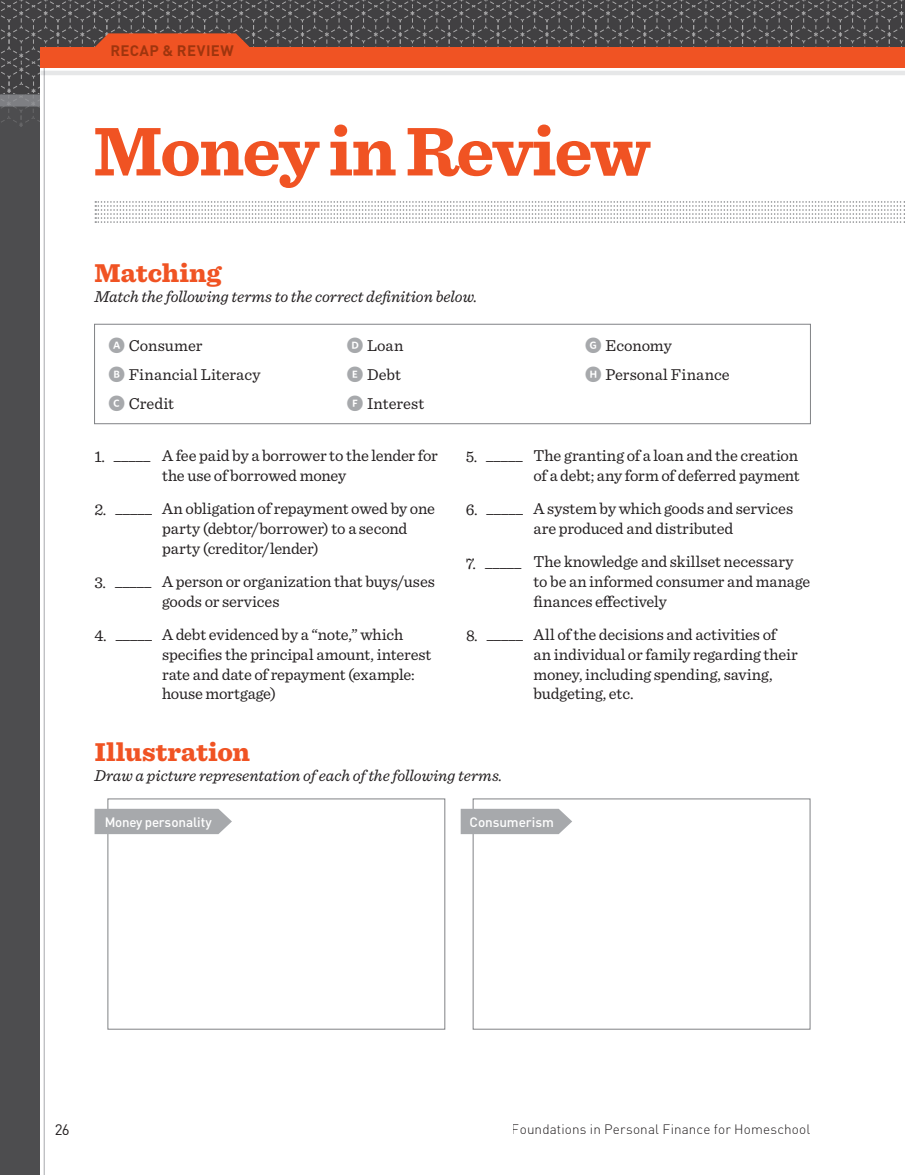
<style>
.page{position:relative;width:905px;height:1175px;background:#fff}
.page>*{position:absolute;margin:0;border:0;box-sizing:border-box;transform-origin:0 0}
.t1{font:700 72px "Sentinel";letter-spacing:-.025em;color:#f05323}
.t2{font:900 27px "Sentinel";color:#f05323}
.t3{font:16.5px/19.8px "Sentinel";letter-spacing:-.01em;color:#231f20}
.t4{font:italic 16.5px "Sentinel";letter-spacing:-.005em;color:#231f20}
.t5{font:700 15px "DIN Pro";letter-spacing:.025em;color:#9f350e}
.t6{font:15px "DIN Pro";color:#231f20}
.t7{font:300 13.5px "DIN Pro";letter-spacing:.01em;color:#231f20}
.t8{font:500 13.5px "DIN Pro";letter-spacing:-.01em;color:#fff}
.s1{font-family:"Whitney Index Black Round Bd";color:#a7a9ac}
</style>
<div class="page">
<div style="left:0;top:94px;width:196px;height:1080px;background:#4d4d4f"></div>
<div style="left:40px;top:47px;width:864px;height:1127px;background:#fff"></div>
<svg style="left:95px;top:201px;width:810px;height:22px"></svg>
<div style="left:94px;top:324px;width:716px;height:100px;border:1px solid #808285"></div>
<div style="left:107px;top:798px;width:338px;height:231px;border:1px solid #808285"></div>
<div style="left:472px;top:798px;width:338px;height:231px;border:1px solid #808285"></div>
<svg style="left:94px;top:808px;width:138px;height:26px;background:#aeb0b2"></svg>
<svg style="left:460px;top:808px;width:112px;height:26px;background:#afb0b3"></svg>
<hr style="left:44px;top:47px;width:1px;height:1127px;background:#a7a9ac">
<svg style="left:0;top:0;width:904px;height:128px"></svg>
<hr style="left:40px;top:71px;width:864px;height:4px;background:#e6e7e8">
<p class="t5" style="left:110px;top:40px;width:125px">RECAP &amp; REVIEW</p>
<h1 class="t1" style="left:93px;top:95px;width:559px">Money in Review</h1>
<h2 class="t2" style="left:94px;top:251px;width:128px">Matching</h2>
<p class="t4" style="left:94px;top:284px;width:384px">Match the following terms to the correct definition below.</p>
<p class="t3" style="left:108px;top:330px;width:154px;line-height:28.8px"><span class="s1">A</span> Consumer<br><span class="s1">B</span> Financial Literacy<br><span class="s1">C</span> Credit</p>
<p class="t3" style="left:347px;top:330px;width:79px;line-height:28.8px"><span class="s1">D</span> Loan<br><span class="s1">E</span> Debt<br><span class="s1">F</span> Interest</p>
<p class="t3" style="left:585px;top:330px;width:146px;line-height:28.8px"><span class="s1">G</span> Economy<br><span class="s1">H</span> Personal Finance</p>
<p class="t3" style="left:162px;top:444px;width:277px;text-indent:-68px">1. _____ A fee paid by a borrower to the lender for the use of borrowed money</p>
<p class="t3" style="left:162px;top:497px;width:274px;text-indent:-68px">2. _____ An obligation of repayment owed by one party (debtor/borrower) to a second party (creditor/lender)</p>
<p class="t3" style="left:162px;top:570px;width:274px;text-indent:-68px">3. _____ A person or organization that buys/uses goods or services</p>
<p class="t3" style="left:162px;top:623px;width:271px;text-indent:-67px">4. _____ A debt evidenced by a “note,” which specifies the principal amount, interest rate and date of repayment (example: house mortgage)</p>
<p class="t3" style="left:466px;top:444px;width:335px;text-align:right">5. _____ The granting of a loan and the creation of a debt; any form of deferred payment</p>
<p class="t3" style="left:466px;top:497px;width:329px;text-align:center">6. _____ A system by which goods and services are produced and distributed</p>
<p class="t3" style="left:533px;top:550px;width:278px;text-indent:-68px">7. _____ The knowledge and skillset necessary to be an informed consumer and manage finances effectively</p>
<p class="t3" style="left:533px;top:623px;width:266px;text-indent:-68px">8. _____ All of the decisions and activities of an individual or family regarding their money, including spending, saving, budgeting, etc.</p>
<h2 class="t2" style="left:94px;top:730px;width:157px">Illustration</h2>
<p class="t4" style="left:94px;top:762px;width:409px">Draw a picture representation of each of the following terms.</p>
<p class="t8" style="left:105px;top:812px;width:109px">Money personality</p>
<p class="t8" style="left:469px;top:812px;width:86px">Consumerism</p>
<p class="t6" style="left:54px;top:1119px;width:17px">26</p>
<p class="t7" style="left:490px;top:1119px;width:321px">Foundations i Personal Finance High School Edition</p>
<p class="t7" style="left:512px;top:1119px;width:300px">Foundations in Personal Finance for Homeschool</p>
</div>
